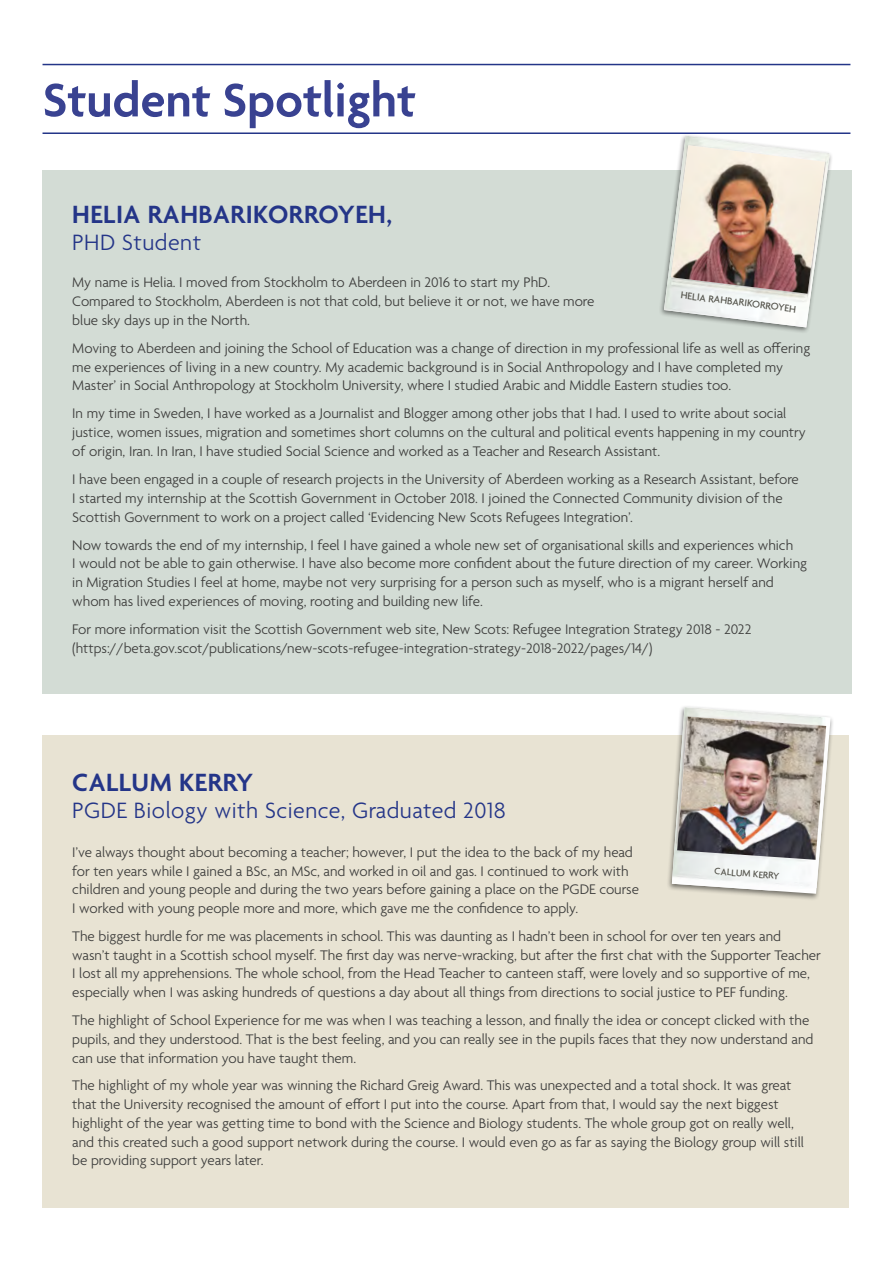
<style>
.page{position:relative;width:893px;height:1263px;background:#fff}
.page>*{position:absolute;margin:0;border:0;box-sizing:border-box;transform-origin:0 0}
.t1{font:600 51px "Agenda";color:#394291}
.t2{font:600 27px "Agenda";letter-spacing:.02em;color:#243588}
.t3{font:300 24px "Agenda";letter-spacing:.02em;color:#243588}
.t4{font:300 15px/18.8px "Agenda";color:#3c3c3b}
.t5{font:500 10.5px "Agenda";color:#525149}
.t6{font:500 10.2px "Agenda";color:#525149}
</style>
<div class="page">
<div style="left:43px;top:736px;width:806px;height:472px;background:#e8e3d3"></div>
<div style="left:43px;top:170px;width:808px;height:523px;background:#d3dcd5"></div>
<div style="left:666px;top:705px;width:168px;height:195px;background:#000;opacity:.5"></div>
<svg style="left:672px;top:707px;width:159px;height:187px"></svg>
<img style="left:677px;top:716px;width:149px;height:144px">
<hr style="left:43px;top:132px;width:807px;height:2px;background:#243588">
<hr style="left:43px;top:64px;width:807px;height:1px;background:#243588">
<div style="left:658px;top:133px;width:175px;height:201px;background:#000;opacity:.5"></div>
<svg style="left:664px;top:136px;width:166px;height:191px"></svg>
<img style="left:671px;top:145px;width:154px;height:149px">
<h1 class="t1" style="left:43px;top:73px;width:375px">Student Spotlight</h1>
<h2 class="t2" style="left:72px;top:200px;width:321px">HELIA RAHBARIKORROYEH,</h2>
<h3 class="t3" style="left:72px;top:230px;width:130px">PHD Student</h3>
<p class="t4" style="left:72px;top:274px;width:524px">My name is Helia. I moved from Stockholm to Aberdeen in 2016 to start my PhD.<br>Compared to Stockholm, Aberdeen is not that cold, but believe it or not, we have more blue sky days up in the North.</p>
<p class="t4" style="left:72px;top:339px;width:739px">Moving to Aberdeen and joining the School of Education was a change of direction in my professional life as well as offering me experiences of living in a new country. My academic background is in Social Anthropology and I have completed my<br>Master’ in Social Anthropology at Stockholm University, where I studied Arabic and Middle Eastern studies too.</p>
<p class="t4" style="left:72px;top:405px;width:735px">In my time in Sweden, I have worked as a Journalist and Blogger among other jobs that I had. I used to write about social justice, women issues, migration and sometimes short columns on the cultural and political events happening in my country of origin, Iran. In Iran, I have studied Social Science and worked as a Teacher and Research Assistant.</p>
<p class="t4" style="left:72px;top:471px;width:728px">I have been engaged in a couple of research projects in the University of Aberdeen working as a Research Assistant, before<br>I started my internship at the Scottish Government in October 2018. I joined the Connected Community division of the<br>Scottish Government to work on a project called ‘Evidencing New Scots Refugees Integration’.</p>
<p class="t4" style="left:72px;top:536px;width:736px">Now towards the end of my internship, I feel I have gained a whole new set of organisational skills and experiences which<br>I would not be able to gain otherwise. I have also become more confident about the future direction of my career. Working in Migration Studies I feel at home, maybe not very surprising for a person such as myself, who is a migrant herself and whom has lived experiences of moving, rooting and building new life.</p>
<p class="t4" style="left:72px;top:621px;width:681px">For more information visit the Scottish Government web site, New Scots: Refugee Integration Strategy 2018 - 2022 (https://beta.gov.scot/publications/new-scots-refugee-integration-strategy-2018-2022/pages/14/)</p>
<p class="t5" style="left:682px;top:289px;width:118px;rotate:7deg">HELIA RAHBARIKORROYEH</p>
<h2 class="t2" style="left:72px;top:768px;width:182px">CALLUM KERRY</h2>
<h3 class="t3" style="left:72px;top:798px;width:435px">PGDE Biology with Science, Graduated 2018</h3>
<p class="t4" style="left:72px;top:844px;width:568px">I’ve always thought about becoming a teacher; however, I put the idea to the back of my head for ten years while I gained a BSc, an MSc, and worked in oil and gas. I continued to work with children and young people and during the two years before gaining a place on the PGDE course I worked with young people more and more, which gave me the confidence to apply.</p>
<p class="t4" style="left:72px;top:928px;width:750px">The biggest hurdle for me was placements in school. This was daunting as I hadn’t been in school for over ten years and wasn’t taught in a Scottish school myself. The first day was nerve-wracking, but after the first chat with the Supporter Teacher I lost all my apprehensions. The whole school, from the Head Teacher to canteen staff, were lovely and so supportive of me, especially when I was asking hundreds of questions a day about all things from directions to social justice to PEF funding.</p>
<p class="t4" style="left:72px;top:1012px;width:743px">The highlight of School Experience for me was when I was teaching a lesson, and finally the idea or concept clicked with the pupils, and they understood. That is the best feeling, and you can really see in the pupils faces that they now understand and can use that information you have taught them.</p>
<p class="t4" style="left:72px;top:1077px;width:733px">The highlight of my whole year was winning the Richard Greig Award. This was unexpected and a total shock. It was great that the University recognised the amount of effort I put into the course. Apart from that, I would say the next biggest highlight of the year was getting time to bond with the Science and Biology students. The whole group got on really well, and this created such a good support network during the course. I would even go as far as saying the Biology group will still be providing support years later.</p>
<p class="t6" style="left:715px;top:866px;width:67px;rotate:4deg">CALLUM KERRY</p>
</div>
